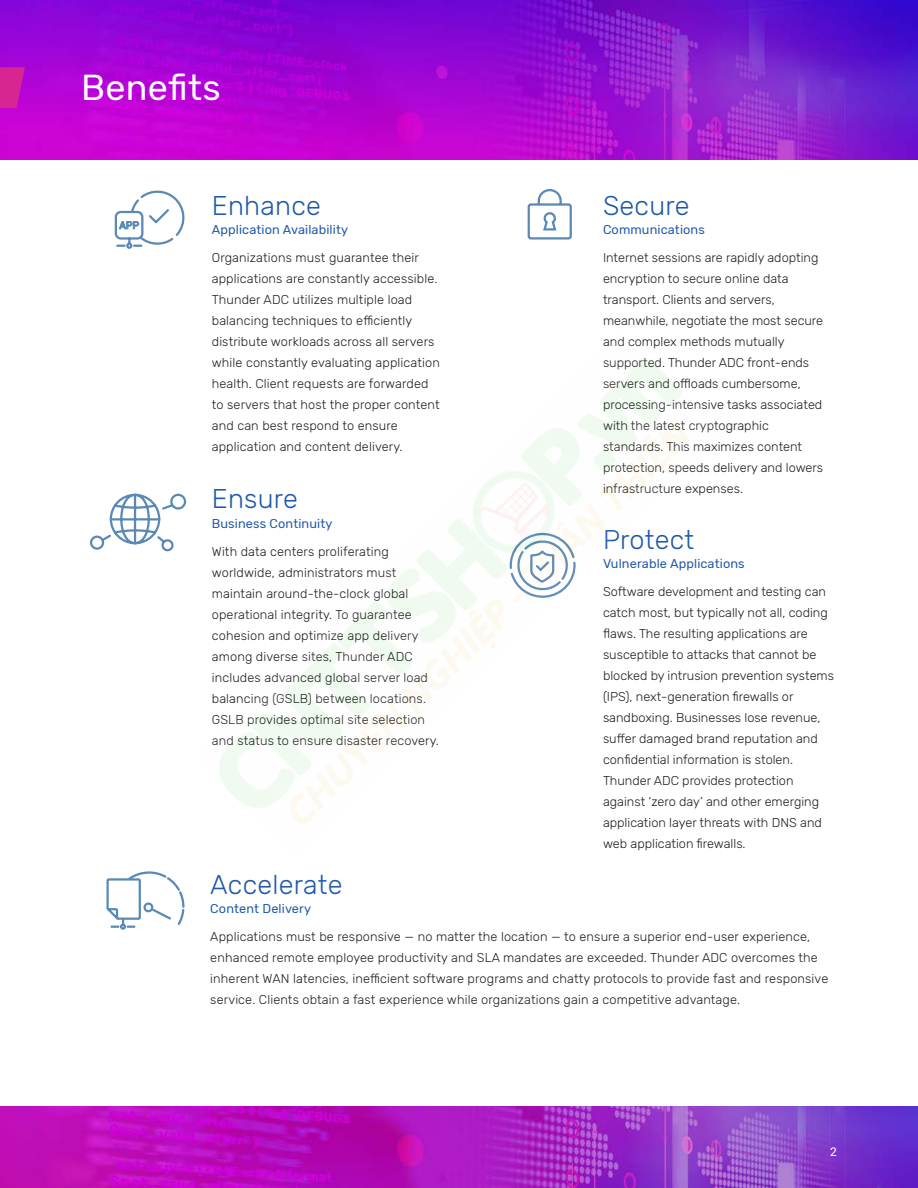
<style>
.page{position:relative;width:918px;height:1188px;background:#fff}
.page>*{position:absolute;margin:0;border:0;box-sizing:border-box;transform-origin:0 0}
.L1_Head{font:36px "Rubik";letter-spacing:.01em;color:#fff}
.L2_Head{font:300 27px "Rubik";letter-spacing:.01em;color:#2059a8}
.body_text{font:300 12.75px/21px "Rubik";letter-spacing:.005em;color:#231f20}
.L4_Head{font:12.75px "Rubik";letter-spacing:.01em;color:#2059a8}
.t1{font:12px "Roboto";color:#fff}
.t2{font:500 10.2px "Roboto";color:#5989b4}
</style>
<div class="page">
<img style="left:0;top:0;width:918px;height:160px">
<img style="left:0;top:1107px;width:918px;height:81px">
<svg style="left:0;top:67px;width:25px;height:41px"></svg>
<svg style="left:527px;top:189px;width:45px;height:51px"></svg>
<svg style="left:90px;top:493px;width:97px;height:59px"></svg>
<svg style="left:106px;top:871px;width:79px;height:59px"></svg>
<svg style="left:114px;top:190px;width:71px;height:59px"></svg>
<img style="left:219px;top:361px;width:471px;height:463px">
<p class="L1_Head" style="left:81px;top:67px;width:141px">Benefits</p>
<p class="t2" style="left:119px;top:218px;width:21px">APP</p>
<p class="L2_Head" style="left:212px;top:190px;width:111px">Enhance</p>
<p class="L4_Head" style="left:212px;top:223px;width:138px">Application Availability</p>
<p class="body_text" style="left:212px;top:247px;width:230px">Organizations must guarantee their applications are constantly accessible.<br>Thunder ADC utilizes multiple load balancing techniques to efficiently distribute workloads across all servers while constantly evaluating application health. Client requests are forwarded to servers that host the proper content and can best respond to ensure application and content delivery.</p>
<p class="L2_Head" style="left:212px;top:484px;width:88px">Ensure</p>
<p class="L4_Head" style="left:212px;top:516px;width:122px">Business Continuity</p>
<p class="body_text" style="left:212px;top:541px;width:229px">With data centers proliferating worldwide, administrators must maintain around-the-clock global operational integrity. To guarantee cohesion and optimize app delivery among diverse sites, Thunder ADC includes advanced global server load balancing (GSLB) between locations.<br>GSLB provides optimal site selection and status to ensure disaster recovery.</p>
<p class="L2_Head" style="left:603px;top:190px;width:88px">Secure</p>
<p class="L4_Head" style="left:603px;top:223px;width:103px">Communications</p>
<p class="body_text" style="left:603px;top:247px;width:222px">Internet sessions are rapidly adopting encryption to secure online data transport. Clients and servers, meanwhile, negotiate the most secure and complex methods mutually supported. Thunder ADC front-ends servers and offloads cumbersome, processing-intensive tasks associated with the latest cryptographic standards. This maximizes content protection, speeds delivery and lowers infrastructure expenses.</p>
<p class="L2_Head" style="left:603px;top:525px;width:93px">Protect</p>
<p class="L4_Head" style="left:603px;top:557px;width:143px">Vulnerable Applications</p>
<p class="body_text" style="left:603px;top:582px;width:233px">Software development and testing can catch most, but typically not all, coding flaws. The resulting applications are susceptible to attacks that cannot be blocked by intrusion prevention systems (IPS), next-generation firewalls or sandboxing. Businesses lose revenue, suffer damaged brand reputation and confidential information is stolen.<br>Thunder ADC provides protection against ‘zero day’ and other emerging application layer threats with DNS and web application firewalls.</p>
<p class="L2_Head" style="left:210px;top:869px;width:134px">Accelerate</p>
<p class="L4_Head" style="left:210px;top:901px;width:102px">Content Delivery</p>
<p class="body_text" style="left:210px;top:926px;width:619px">Applications must be responsive — no matter the location — to ensure a superior end-user experience, enhanced remote employee productivity and SLA mandates are exceeded. Thunder ADC overcomes the inherent WAN latencies, inefficient software programs and chatty protocols to provide fast and responsive service. Clients obtain a fast experience while organizations gain a competitive advantage.</p>
<p class="t1" style="left:830px;top:1143px;width:8px">2</p>
</div>
